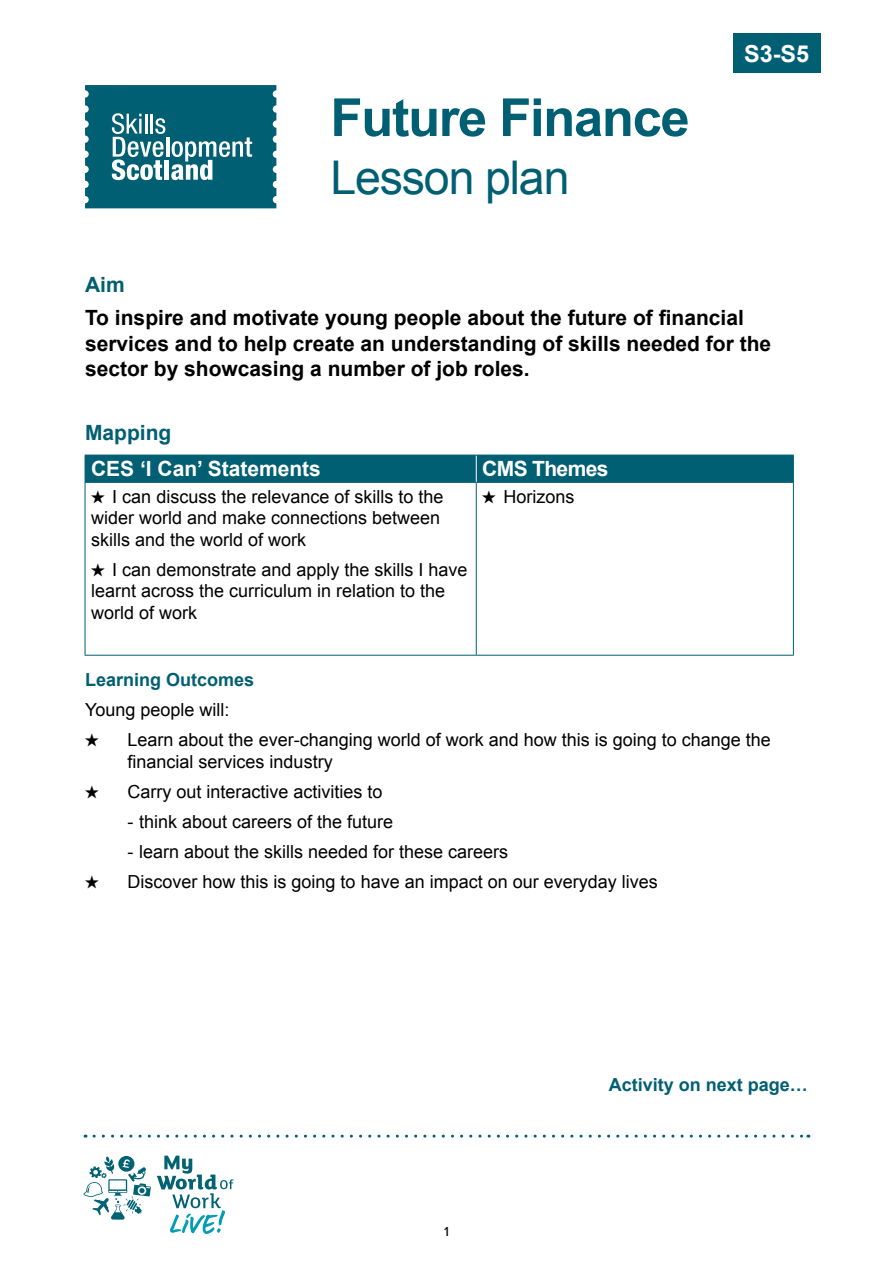
<style>
.page{position:relative;width:893px;height:1263px;background:#fff}
.page>*{position:absolute;margin:0;border:0;box-sizing:border-box;transform-origin:0 0}
.t1{font:700 52.5px "Arial";letter-spacing:-.025em;color:#005f72}
.t2{font:46.5px "Arial";letter-spacing:-.025em;color:#005f72}
.t3{font:700 23.4px "Arial";color:#fff}
.t4{font:700 21px/25.2px "Arial";color:#000}
.t5{font:700 21px "Arial";color:#fff}
.t6{font:700 21px "Arial";color:#005f72}
.t7{font:700 21px "Arial";letter-spacing:-.03em;color:#fff}
.t8{font:18px/21.6px "Arial";color:#000}
.t9{font:700 18px "Arial";color:#005f72}
.t10{font:500 13.5px "Proxima Nova";color:#000}
.s1{font-family:"Proxima Nova"}
</style>
<div class="page">
<svg style="left:94px;top:1134px;width:715px;height:3px"></svg>
<svg style="left:84px;top:1156px;width:67px;height:63px"></svg>
<svg style="left:157px;top:1155px;width:76px;height:79px"></svg>
<hr style="left:85px;top:482px;width:391px;height:1px;background:#005f72">
<hr style="left:85px;top:483px;width:1px;height:172px;background:#005f72">
<hr style="left:476px;top:482px;width:318px;height:1px;background:#005f72">
<hr style="left:476px;top:483px;width:1px;height:172px;background:#005f72">
<hr style="left:793px;top:483px;width:1px;height:172px;background:#005f72">
<hr style="left:85px;top:655px;width:391px;height:1px;background:#005f72">
<hr style="left:476px;top:655px;width:318px;height:1px;background:#005f72">
<div style="left:85px;top:455px;width:709px;height:27px;background:#005f72"></div>
<svg style="left:85px;top:85px;width:191px;height:123px;background:#207384"></svg>
<div style="left:733px;top:33px;width:88px;height:40px;background:#005f72"></div>
<h1 class="t1" style="left:330px;top:83px;width:361px">Future Finance</h1>
<h2 class="t2" style="left:330px;top:147px;width:241px">Lesson plan</h2>
<p class="t3" style="left:744px;top:38px;width:67px">S3-S5</p>
<p class="t6" style="left:85px;top:270px;width:41px">Aim</p>
<p class="t4" style="left:85px;top:306px;width:688px">To inspire and motivate young people about the future of financial services and to help create an understanding of skills needed for the sector by showcasing a number of job roles.</p>
<p class="t6" style="left:85px;top:418px;width:88px">Mapping</p>
<p class="t5" style="left:91px;top:455px;width:231px">CES ‘I Can’ Statements</p>
<p class="t7" style="left:482px;top:455px;width:128px">CMS Themes</p>
<p class="t8" style="left:91px;top:486px;width:354px"><span class="s1">★</span> I can discuss the relevance of skills to the wider world and make connections between skills and the world of work</p>
<p class="t8" style="left:91px;top:559px;width:378px"><span class="s1">★</span> I can demonstrate and apply the skills I have learnt across the curriculum in relation to the world of work</p>
<p class="t8" style="left:482px;top:486px;width:94px"><span class="s1">★</span> Horizons</p>
<p class="t9" style="left:85px;top:668px;width:171px">Learning Outcomes</p>
<p class="t8" style="left:85px;top:699px;width:146px">Young people will:</p>
<p class="t8" style="left:128px;top:729px;width:645px;text-indent:-43px"><span class="s1">★</span> Learn about the ever-changing world of work and how this is going to change the financial services industry</p>
<p class="t8" style="left:85px;top:781px;width:299px"><span class="s1">★</span> Carry out interactive activities to</p>
<p class="t8" style="left:128px;top:811px;width:267px">- think about careers of the future</p>
<p class="t8" style="left:128px;top:841px;width:382px">- learn about the skills needed for these careers</p>
<p class="t8" style="left:85px;top:871px;width:574px"><span class="s1">★</span> Discover how this is going to have an impact on our everyday lives</p>
<p class="t10" style="left:444px;top:1222px;width:6px">1</p>
<p class="t9" style="left:609px;top:1073px;width:201px">Activity on next page…</p>
</div>
